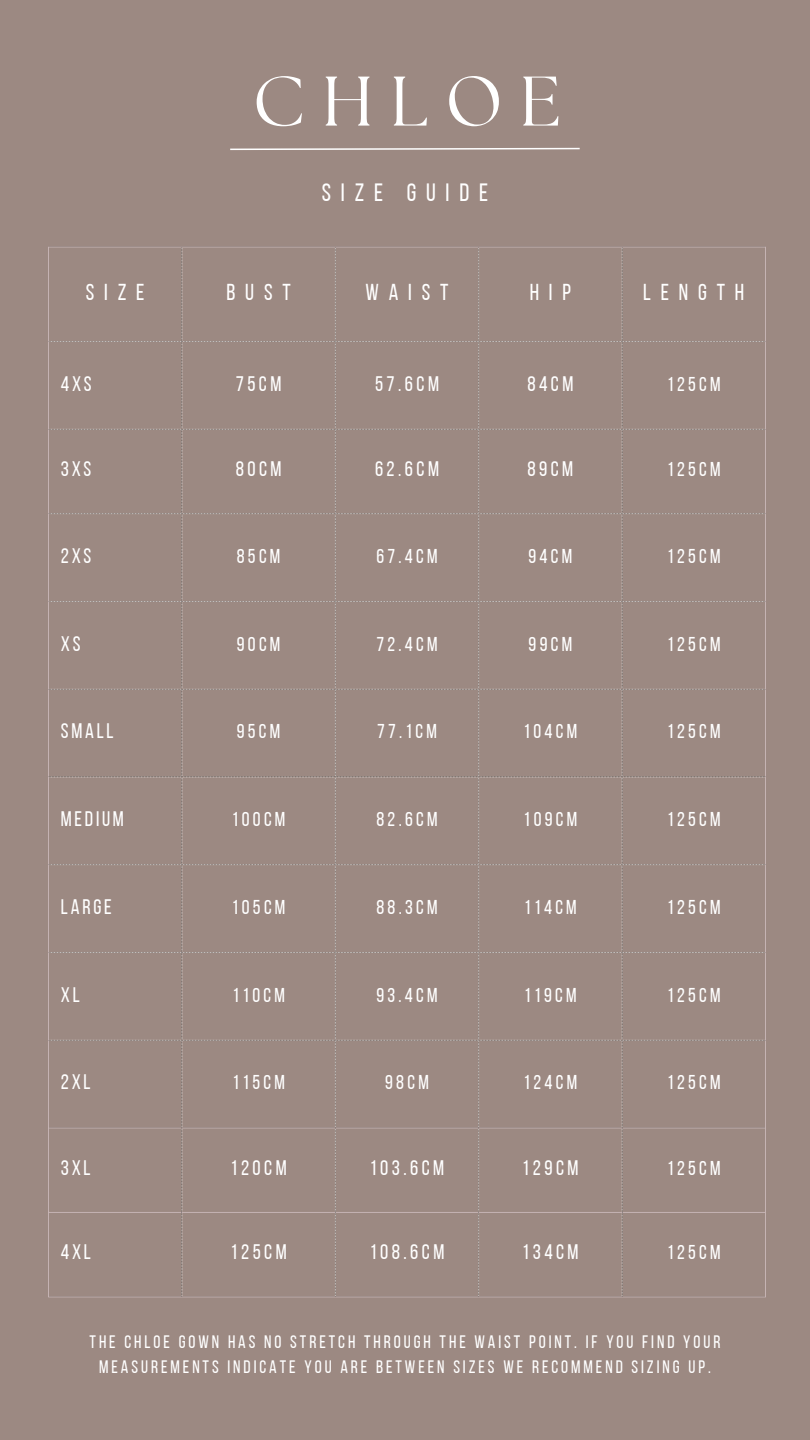
<style>
.page{position:relative;width:810px;height:1440px;background:#9c8982}
.page>*{position:absolute;margin:0;border:0;box-sizing:border-box;transform-origin:0 0}
.t1{font:70px "The Seasons";letter-spacing:.245em;color:#fff}
.t2{font:25px "Bebas Neue";letter-spacing:.395em;color:#fff}
.t3{font:23px "Bebas Neue";letter-spacing:.425em;color:#fff}
.t4{font:21px "Bebas Neue";letter-spacing:.165em;color:#fff}
.t5{font:20px "Bebas Neue";letter-spacing:.165em;color:#fff}
.t6{font:18px/24.8px "Bebas Neue";letter-spacing:.165em;color:#fff;text-align:center}
</style>
<div class="page">
<hr style="left:48px;top:247px;width:1px;height:1050px;background:#c6b4b4">
<hr style="left:765px;top:247px;width:1px;height:1050px;background:#c6b4b4">
<hr style="left:48px;top:247px;width:718px;height:1px;background:#c6b4b4">
<hr style="left:48px;top:1128px;width:718px;height:1px;background:#c6b4b4">
<hr style="left:48px;top:1212px;width:718px;height:1px;background:#c6b4b4">
<hr style="left:48px;top:1297px;width:718px;height:1px;background:#c6b4b4">
<svg style="left:182px;top:1129px;width:440px;height:167px"></svg>
<svg style="left:50px;top:341px;width:132px;height:700px"></svg>
<svg style="left:183px;top:341px;width:153px;height:700px"></svg>
<svg style="left:336px;top:341px;width:428px;height:700px"></svg>
<svg style="left:230px;top:147px;width:350px;height:3px"></svg>
<p class="t1" style="left:253px;top:70px;width:309px">CHLOE</p>
<p class="t2" style="left:322px;top:182px;width:168px">SIZE GUIDE</p>
<p class="t3" style="left:86px;top:283px;width:60px">SIZE</p>
<p class="t3" style="left:226px;top:283px;width:66px">BUST</p>
<p class="t3" style="left:366px;top:283px;width:84px">WAIST</p>
<p class="t3" style="left:530px;top:283px;width:43px">HIP</p>
<p class="t3" style="left:643px;top:283px;width:103px">LENGTH</p>
<p class="t4" style="left:61px;top:375px;width:32px">4XS</p>
<p class="t4" style="left:236px;top:375px;width:47px">75CM</p>
<p class="t4" style="left:375px;top:375px;width:65px">57.6CM</p>
<p class="t4" style="left:527px;top:375px;width:47px">84CM</p>
<p class="t5" style="left:667px;top:376px;width:55px">125CM</p>
<p class="t4" style="left:61px;top:460px;width:32px">3XS</p>
<p class="t4" style="left:236px;top:460px;width:47px">80CM</p>
<p class="t4" style="left:375px;top:460px;width:65px">62.6CM</p>
<p class="t4" style="left:528px;top:460px;width:47px">89CM</p>
<p class="t5" style="left:667px;top:461px;width:55px">125CM</p>
<p class="t4" style="left:61px;top:547px;width:32px">2XS</p>
<p class="t5" style="left:237px;top:548px;width:45px">85CM</p>
<p class="t5" style="left:376px;top:548px;width:63px">67.4CM</p>
<p class="t5" style="left:529px;top:548px;width:45px">94CM</p>
<p class="t5" style="left:667px;top:548px;width:55px">125CM</p>
<p class="t4" style="left:61px;top:635px;width:21px">XS</p>
<p class="t5" style="left:237px;top:636px;width:45px">90CM</p>
<p class="t5" style="left:376px;top:636px;width:63px">72.4CM</p>
<p class="t5" style="left:529px;top:636px;width:45px">99CM</p>
<p class="t5" style="left:667px;top:636px;width:55px">125CM</p>
<p class="t4" style="left:61px;top:723px;width:54px">SMALL</p>
<p class="t5" style="left:237px;top:723px;width:45px">95CM</p>
<p class="t5" style="left:377px;top:723px;width:61px">77.1CM</p>
<p class="t5" style="left:524px;top:723px;width:55px">104CM</p>
<p class="t5" style="left:667px;top:723px;width:55px">125CM</p>
<p class="t4" style="left:61px;top:810px;width:65px">MEDIUM</p>
<p class="t5" style="left:232px;top:811px;width:55px">100CM</p>
<p class="t5" style="left:377px;top:811px;width:63px">82.6CM</p>
<p class="t5" style="left:524px;top:811px;width:55px">109CM</p>
<p class="t5" style="left:667px;top:811px;width:55px">125CM</p>
<p class="t4" style="left:61px;top:898px;width:52px">LARGE</p>
<p class="t5" style="left:232px;top:899px;width:55px">105CM</p>
<p class="t5" style="left:376px;top:899px;width:63px">88.3CM</p>
<p class="t5" style="left:524px;top:899px;width:54px">114CM</p>
<p class="t5" style="left:667px;top:899px;width:55px">125CM</p>
<p class="t4" style="left:61px;top:986px;width:20px">XL</p>
<p class="t5" style="left:232px;top:987px;width:54px">110CM</p>
<p class="t5" style="left:376px;top:987px;width:63px">93.4CM</p>
<p class="t5" style="left:524px;top:987px;width:54px">119CM</p>
<p class="t5" style="left:667px;top:987px;width:55px">125CM</p>
<p class="t4" style="left:61px;top:1074px;width:31px">2XL</p>
<p class="t5" style="left:232px;top:1074px;width:54px">115CM</p>
<p class="t5" style="left:385px;top:1074px;width:45px">98CM</p>
<p class="t5" style="left:524px;top:1074px;width:55px">124CM</p>
<p class="t5" style="left:667px;top:1074px;width:55px">125CM</p>
<p class="t4" style="left:61px;top:1159px;width:31px">3XL</p>
<p class="t4" style="left:231px;top:1159px;width:58px">120CM</p>
<p class="t4" style="left:370px;top:1159px;width:76px">103.6CM</p>
<p class="t4" style="left:522px;top:1159px;width:58px">129CM</p>
<p class="t5" style="left:667px;top:1160px;width:55px">125CM</p>
<p class="t4" style="left:61px;top:1244px;width:32px">4XL</p>
<p class="t4" style="left:231px;top:1244px;width:58px">125CM</p>
<p class="t4" style="left:370px;top:1244px;width:76px">108.6CM</p>
<p class="t4" style="left:522px;top:1244px;width:58px">134CM</p>
<p class="t5" style="left:667px;top:1244px;width:55px">125CM</p>
<p class="t6" style="left:90px;top:1331px;width:632px">THE CHLOE GOWN HAS NO STRETCH THROUGH THE WAIST POINT. IF YOU FIND YOUR<br>MEASUREMENTS INDICATE YOU ARE BETWEEN SIZES WE RECOMMEND SIZING UP.</p>
</div>
